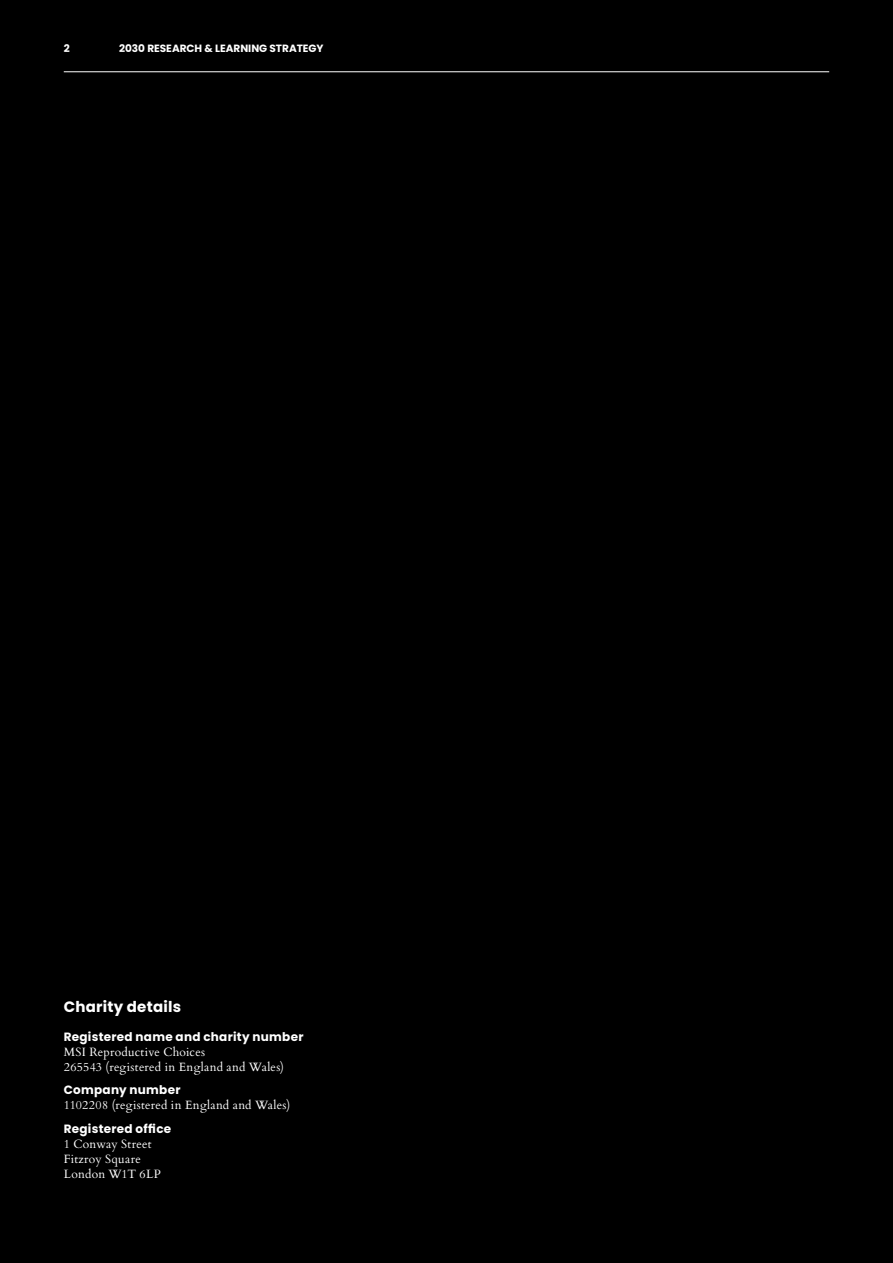
<style>
.page{position:relative;width:893px;height:1263px;background:#000}
.page>*{position:absolute;margin:0;border:0;box-sizing:border-box;transform-origin:0 0}
.H3__10_12{font:700 15px "Poppins";letter-spacing:.015em;color:#fff}
.Body{font:12px/15px "Cardo";letter-spacing:.02em;color:#fff}
.t1{font:700 10.5px "Poppins";color:#fff}
.s1{font-family:"Poppins";font-weight:700}
</style>
<div class="page">
<hr style="left:64px;top:71px;width:765px;height:1px;background:#fff">
<p class="t1" style="left:64px;top:43px;width:7px">2</p>
<p class="t1" style="left:119px;top:43px;width:206px">2030 RESEARCH &amp; LEARNING STRATEGY</p>
<p class="H3__10_12" style="left:64px;top:998px;width:119px">Charity details</p>
<p class="Body" style="left:64px;top:1029px;width:241px"><span class="s1">Registered name and charity number<br></span>MSI Reproductive Choices<br>265543 (registered in England and Wales)</p>
<p class="Body" style="left:64px;top:1082px;width:228px"><span class="s1">Company number<br></span>1102208 (registered in England and Wales)</p>
<p class="Body" style="left:64px;top:1121px;width:109px"><span class="s1">Registered office<br></span>1 Conway Street<br>Fitzroy Square<br>London W1T 6LP</p>
</div>
